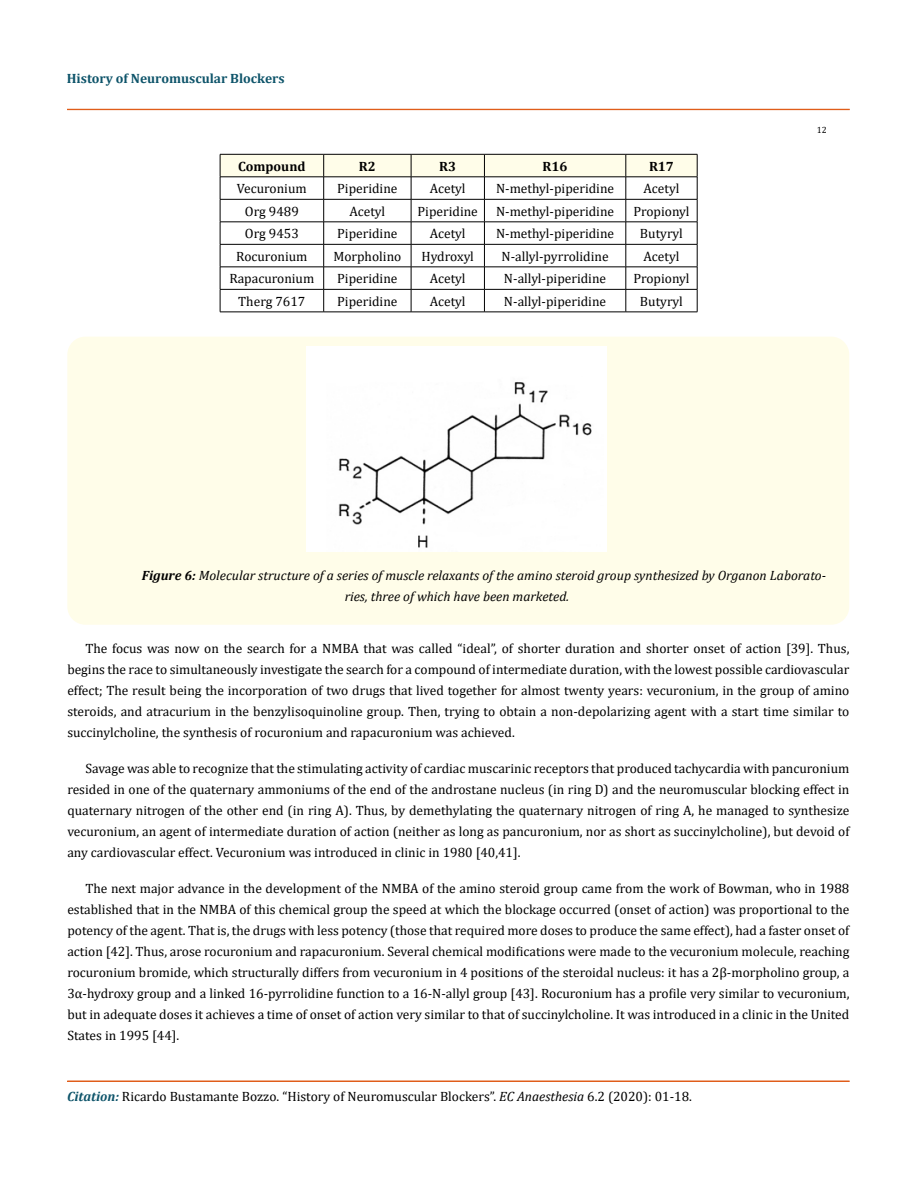
<style>
.page{position:relative;width:917px;height:1190px;background:#fff}
.page>*{position:absolute;margin:0;border:0;box-sizing:border-box;transform-origin:0 0}
.t1{font:13.5px/21px "Cambria";color:#000;text-align:justify}
.t2{font:italic 13.5px/21px "Cambria";color:#000}
.t3{font:700 13.5px "Cambria";color:#0e546a}
.t4{font:700 13.5px "Cambria";color:#000}
.t5{font:9px "Cambria";color:#000}
.s1{font-weight:700}
.s2{font-weight:700;font-style:italic;color:#0e546a}
.s3{font-style:italic}
</style>
<div class="page">
<div style="left:67px;top:109px;width:782px;height:1px;border:1px solid #e05d1a"></div>
<div style="left:67px;top:1081px;width:782px;height:1px;border:1px solid #e05d1a"></div>
<div style="left:67px;top:336px;width:782px;height:288px;background:#fffde9;border-radius:18px"></div>
<div style="left:307px;top:347px;width:300px;height:204px;background:#fff"></div>
<svg style="left:220px;top:154px;width:478px;height:158px"></svg>
<hr style="left:220px;top:311px;width:104px;height:1px;background:#000">
<hr style="left:324px;top:311px;width:87px;height:1px;background:#000">
<hr style="left:411px;top:311px;width:73px;height:1px;background:#000">
<hr style="left:484px;top:311px;width:141px;height:1px;background:#000">
<hr style="left:625px;top:311px;width:72px;height:1px;background:#000">
<p class="t3" style="left:67px;top:69px;width:219px">History of Neuromuscular Blockers</p>
<p class="t4" style="left:238px;top:157px;width:69px">Compound</p>
<p class="t4" style="left:359px;top:157px;width:18px">R2</p>
<p class="t4" style="left:439px;top:157px;width:18px">R3</p>
<p class="t4" style="left:542px;top:157px;width:26px">R16</p>
<p class="t4" style="left:649px;top:157px;width:26px">R17</p>
<p class="t1" style="left:237px;top:178px;width:71px">Vecuronium</p>
<p class="t1" style="left:337px;top:178px;width:62px">Piperidine</p>
<p class="t1" style="left:430px;top:178px;width:37px">Acetyl</p>
<p class="t1" style="left:496px;top:178px;width:120px">N-methyl-piperidine</p>
<p class="t1" style="left:643px;top:178px;width:37px">Acetyl</p>
<p class="t1" style="left:245px;top:201px;width:55px">Org 9489</p>
<p class="t1" style="left:349px;top:201px;width:37px">Acetyl</p>
<p class="t1" style="left:417px;top:201px;width:62px">Piperidine</p>
<p class="t1" style="left:496px;top:201px;width:120px">N-methyl-piperidine</p>
<p class="t1" style="left:633px;top:201px;width:58px">Propionyl</p>
<p class="t1" style="left:245px;top:223px;width:55px">Org 9453</p>
<p class="t1" style="left:337px;top:223px;width:62px">Piperidine</p>
<p class="t1" style="left:430px;top:223px;width:37px">Acetyl</p>
<p class="t1" style="left:496px;top:223px;width:120px">N-methyl-piperidine</p>
<p class="t1" style="left:640px;top:223px;width:44px">Butyryl</p>
<p class="t1" style="left:236px;top:246px;width:73px">Rocuronium</p>
<p class="t1" style="left:333px;top:246px;width:69px">Morpholino</p>
<p class="t1" style="left:421px;top:246px;width:54px">Hydroxyl</p>
<p class="t1" style="left:501px;top:246px;width:109px">N-allyl-pyrrolidine</p>
<p class="t1" style="left:643px;top:246px;width:37px">Acetyl</p>
<p class="t1" style="left:229px;top:268px;width:86px">Rapacuronium</p>
<p class="t1" style="left:337px;top:268px;width:62px">Piperidine</p>
<p class="t1" style="left:430px;top:268px;width:37px">Acetyl</p>
<p class="t1" style="left:504px;top:268px;width:104px">N-allyl-piperidine</p>
<p class="t1" style="left:633px;top:268px;width:58px">Propionyl</p>
<p class="t1" style="left:238px;top:291px;width:69px">Therg 7617</p>
<p class="t1" style="left:337px;top:291px;width:62px">Piperidine</p>
<p class="t1" style="left:430px;top:291px;width:37px">Acetyl</p>
<p class="t1" style="left:504px;top:291px;width:104px">N-allyl-piperidine</p>
<p class="t1" style="left:640px;top:291px;width:44px">Butyryl</p>
<p class="t5" style="left:816px;top:124px;width:11px">12</p>
<p class="t2" style="left:345px;top:564px;width:483px;text-indent:-203px"><span class="s1">Figure 6:</span> Molecular structure of a series of muscle relaxants of the amino steroid group synthesized by Organon Laborato&shy;ries, three of which have been marketed.</p>
<p class="t1" style="left:67px;top:638px;width:783px;text-indent:18px">The focus was now on the search for a NMBA that was called “ideal”, of shorter duration and shorter onset of action [39]. Thus, begins the race to simultaneously investigate the search for a compound of intermediate duration, with the lowest possible cardiovascular effect; The result being the incorporation of two drugs that lived together for almost twenty years: vecuronium, in the group of amino steroids, and atracurium in the benzylisoquinoline group. Then, trying to obtain a non-depolarizing agent with a start time similar to succinylcholine, the synthesis of rocuronium and rapacuronium was achieved.</p>
<p class="t1" style="left:67px;top:758px;width:783px;text-indent:18px">Savage was able to recognize that the stimulating activity of cardiac muscarinic receptors that produced tachycardia with pancuronium resided in one of the quaternary ammoniums of the end of the androstane nucleus (in ring D) and the neuromuscular blocking effect in quaternary nitrogen of the other end (in ring A). Thus, by demethylating the quaternary nitrogen of ring A, he managed to synthesize vecuronium, an agent of intermediate duration of action (neither as long as pancuronium, nor as short as succinylcholine), but devoid of any cardiovascular effect. Vecuronium was introduced in clinic in 1980 [40,41].</p>
<p class="t1" style="left:67px;top:878px;width:783px;text-indent:18px">The next major advance in the development of the NMBA of the amino steroid group came from the work of Bowman, who in 1988 established that in the NMBA of this chemical group the speed at which the blockage occurred (onset of action) was proportional to the potency of the agent. That is, the drugs with less potency (those that required more doses to produce the same effect), had a faster onset of action [42]. Thus, arose rocuronium and rapacuronium. Several chemical modifications were made to the vecuronium molecule, reaching rocuronium bromide, which structurally differs from vecuronium in 4 positions of the steroidal nucleus: it has a 2β-morpholino group, a 3α-hydroxy group and a linked 16-pyrrolidine function to a 16-N-allyl group [43]. Rocuronium has a profile very similar to vecuronium, but in adequate doses it achieves a time of onset of action very similar to that of succinylcholine. It was introduced in a clinic in the United States in 1995 [44].</p>
<p class="t1" style="left:67px;top:1086px;width:626px"><span class="s2">Citation:</span> Ricardo Bustamante Bozzo. “History of Neuromuscular Blockers”. <span class="s3">EC Anaesthesia</span> 6.2 (2020): 01-18.</p>
</div>
